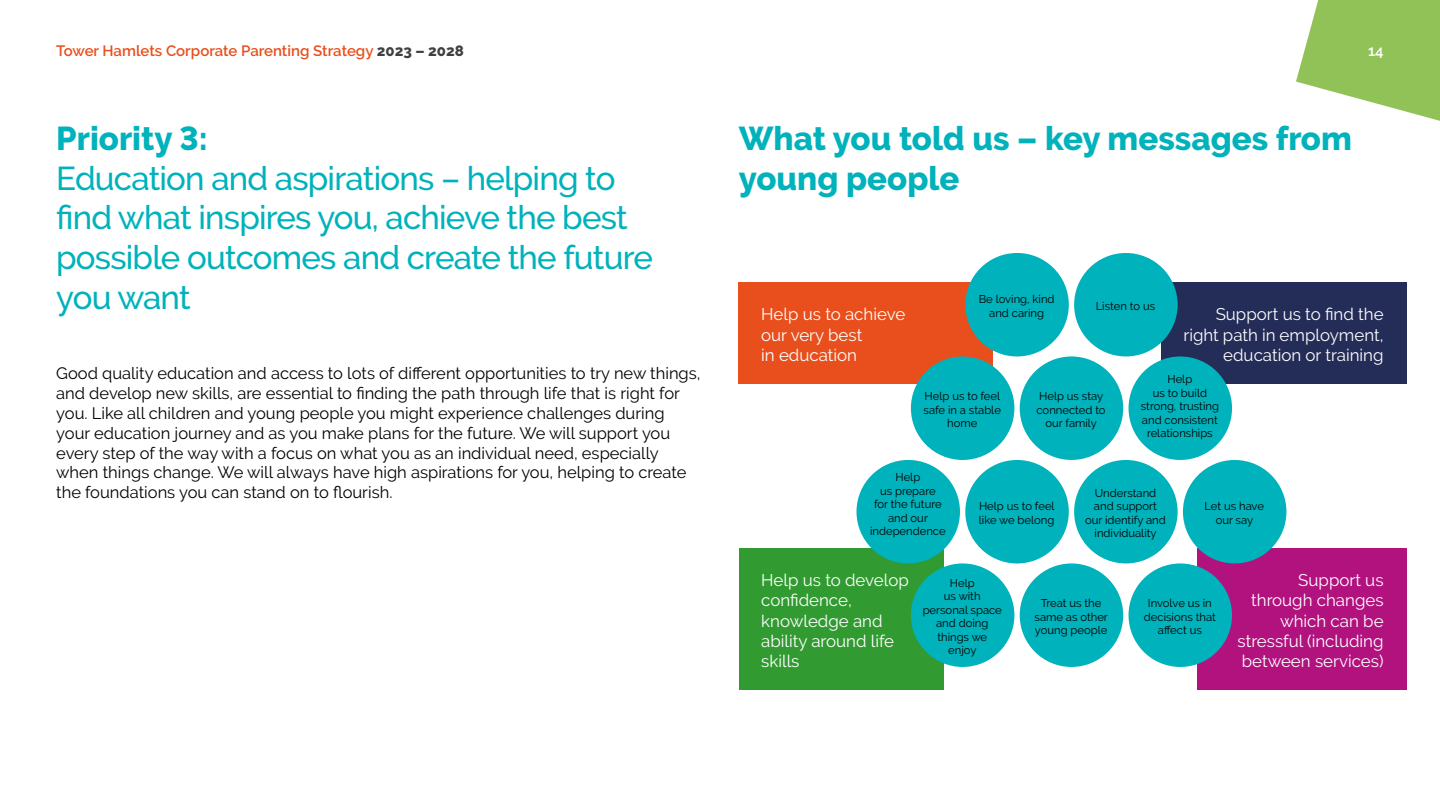
<style>
.page{position:relative;width:1440px;height:810px;background:#fff}
.page>*{position:absolute;margin:0;border:0;box-sizing:border-box;transform-origin:0 0}
.Page_Head{font:500 33px/39.6px "Raleway";letter-spacing:-.025em;color:#00b2bb}
.Page_Head-2{font:800 33px/39.6px "Raleway";color:#00b2bb}
.diagram_1{font:16.88px/20.2px "Raleway";color:#fff}
.Body_1_regular{font:16.5px/19.8px "Raleway";color:#000}
.t1{font:600 15px "Raleway";color:#e84f1c}
.t2{font:600 15px "Raleway";color:#fff}
.diagram_1-2{font:11.25px/13.5px "Raleway";color:#000;text-align:center}
.s1{font-weight:800;color:#404040}
.s2{font-weight:800}
</style>
<div class="page">
<svg style="left:1296px;top:0;width:144px;height:121px"></svg>
<div style="left:739px;top:282px;width:254px;height:101px;background:#e84f1c"></div>
<div style="left:739px;top:548px;width:205px;height:142px;background:#319b31"></div>
<div style="left:1161px;top:282px;width:245px;height:101px;background:#242c58"></div>
<div style="left:1197px;top:548px;width:209px;height:142px;background:#b1127e"></div>
<div style="left:965px;top:253px;width:104px;height:103px;background:#00b2bb;border-radius:50%"></div>
<div style="left:911px;top:356px;width:103px;height:104px;background:#00b2bb;border-radius:50%"></div>
<div style="left:856px;top:460px;width:104px;height:103px;background:#00b2bb;border-radius:50%"></div>
<div style="left:911px;top:563px;width:103px;height:104px;background:#00b2bb;border-radius:50%"></div>
<div style="left:1074px;top:253px;width:104px;height:103px;background:#00b2bb;border-radius:50%"></div>
<div style="left:1020px;top:356px;width:103px;height:104px;background:#00b2bb;border-radius:50%"></div>
<div style="left:965px;top:460px;width:104px;height:103px;background:#00b2bb;border-radius:50%"></div>
<div style="left:1020px;top:563px;width:103px;height:104px;background:#00b2bb;border-radius:50%"></div>
<div style="left:1129px;top:356px;width:103px;height:104px;background:#00b2bb;border-radius:50%"></div>
<div style="left:1074px;top:460px;width:104px;height:103px;background:#00b2bb;border-radius:50%"></div>
<div style="left:1183px;top:460px;width:103px;height:103px;background:#00b2bb;border-radius:50%"></div>
<div style="left:1129px;top:563px;width:103px;height:104px;background:#00b2bb;border-radius:50%"></div>
<p class="t1" style="left:56px;top:42px;width:409px">Tower Hamlets Corporate Parenting Strategy <span class="s1">2023 – 2028</span></p>
<p class="t2" style="left:1368px;top:42px;width:17px">14</p>
<h3 class="Page_Head" style="left:56px;top:119px;width:598px"><span class="s2">Priority 3:<br></span>Education and aspirations – helping to find what inspires you, achieve the best possible outcomes and create the future you want</h3>
<h3 class="Page_Head-2" style="left:739px;top:119px;width:615px">What you told us – key messages from young people</h3>
<p class="diagram_1-2" style="left:979px;top:293px;width:77px">Be loving, kind and caring</p>
<p class="diagram_1-2" style="left:1096px;top:299px;width:61px">Listen to us</p>
<p class="diagram_1" style="left:1184px;top:304px;width:202px;text-align:right">Support us to find the right path in employment, education or training</p>
<p class="diagram_1" style="left:761px;top:304px;width:146px">Help us to achieve our very best<br>in education</p>
<p class="Body_1_regular" style="left:56px;top:364px;width:646px">Good quality education and access to lots of different opportunities to try new things, and develop new skills, are essential to finding the path through life that is right for you. Like all children and young people you might experience challenges during your education journey and as you make plans for the future. We will support you every step of the way with a focus on what you as an individual need, especially when things change. We will always have high aspirations for you, helping to create the foundations you can stand on to flourish.</p>
<p class="diagram_1-2" style="left:924px;top:389px;width:79px">Help us to feel safe in a stable home</p>
<p class="diagram_1-2" style="left:1037px;top:389px;width:71px">Help us stay connected to our family</p>
<p class="diagram_1-2" style="left:1141px;top:373px;width:80px">Help<br>us to build strong, trusting and consistent relationships</p>
<p class="diagram_1-2" style="left:870px;top:470px;width:77px">Help<br>us prepare<br>for the future and our independence</p>
<p class="diagram_1-2" style="left:979px;top:500px;width:77px;text-align:left">Help us to feel like we belong</p>
<p class="diagram_1-2" style="left:1085px;top:486px;width:82px">Understand and support our identify and individuality</p>
<p class="diagram_1-2" style="left:1205px;top:500px;width:61px">Let us have our say</p>
<p class="diagram_1" style="left:761px;top:570px;width:149px">Help us to develop confidence, knowledge and ability around life skills</p>
<p class="diagram_1-2" style="left:923px;top:576px;width:81px">Help<br>us with personal space and doing things we enjoy</p>
<p class="diagram_1-2" style="left:1035px;top:596px;width:75px">Treat us the same as other young people</p>
<p class="diagram_1-2" style="left:1144px;top:596px;width:73px">Involve us in decisions that affect us</p>
<p class="diagram_1" style="left:1238px;top:570px;width:148px;text-align:right">Support us through changes which can be stressful (including between services)</p>
</div>
